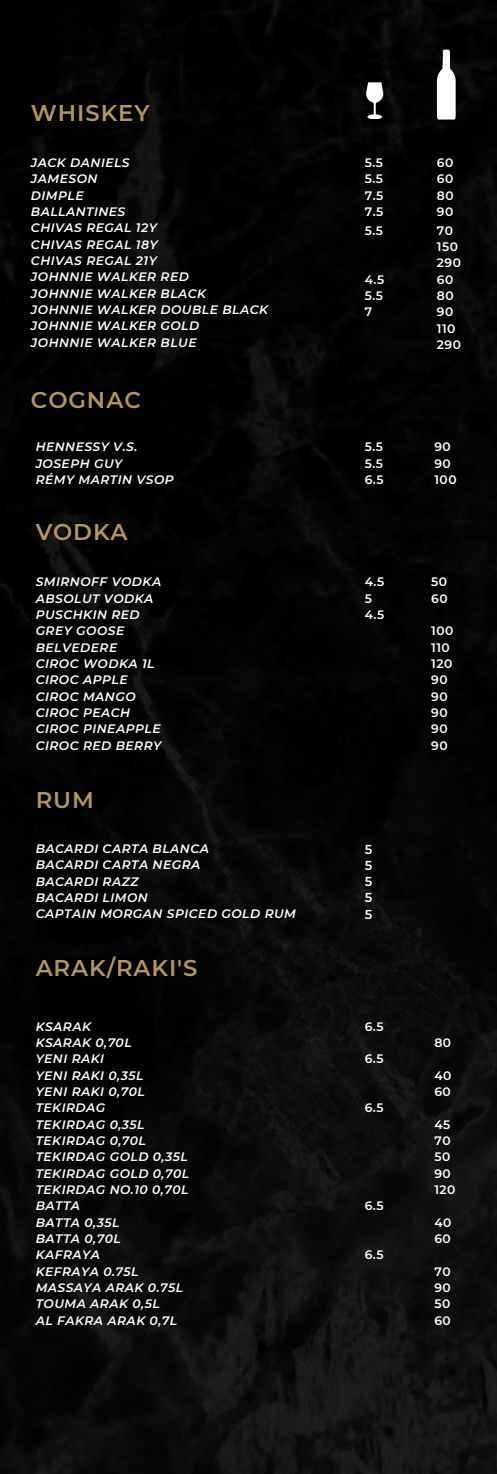
<style>
.page{position:relative;width:497px;height:1474px;background:#fff}
.page>*{position:absolute;margin:0;border:0;box-sizing:border-box;transform-origin:0 0}
.t1{font:600 22.75px "Montserrat";letter-spacing:.04em;color:#b5945d}
.t2{font:600 12.95px/16.1px "Montserrat";color:#fff;text-align:justify}
.t3{font:italic 600 12.25px/16.3px "Montserrat";letter-spacing:.04em;color:#fff}
.t4{font:600 12.25px/16.3px "Montserrat";letter-spacing:.04em;color:#fff}
</style>
<div class="page">
<img style="left:0;top:0;width:496px;height:1474px">
<svg style="left:436px;top:50px;width:19px;height:69px"></svg>
<svg style="left:364px;top:82px;width:20px;height:37px"></svg>
<h1 class="t1" style="left:31px;top:97px;width:120px">WHISKEY</h1>
<p class="t3" style="left:31px;top:154px;width:238px">JACK DANIELS<br>JAMESON<br>DIMPLE<br>BALLANTINES<br>CHIVAS REGAL 12Y<br>CHIVAS REGAL 18Y<br>CHIVAS REGAL 21Y<br>JOHNNIE WALKER RED<br>JOHNNIE WALKER BLACK<br>JOHNNIE WALKER DOUBLE BLACK<br>JOHNNIE WALKER GOLD<br>JOHNNIE WALKER BLUE</p>
<h1 class="t1" style="left:31px;top:384px;width:111px">COGNAC</h1>
<p class="t3" style="left:36px;top:438px;width:139px">HENNESSY V.S.<br>JOSEPH GUY<br>RÉMY MARTIN VSOP</p>
<h1 class="t1" style="left:36px;top:516px;width:93px">VODKA</h1>
<p class="t3" style="left:36px;top:573px;width:127px">SMIRNOFF VODKA<br>ABSOLUT VODKA<br>PUSCHKIN RED<br>GREY GOOSE<br>BELVEDERE<br>CIROC WODKA 1L<br>CIROC APPLE<br>CIROC MANGO<br>CIROC PEACH<br>CIROC PINEAPPLE<br>CIROC RED BERRY</p>
<h1 class="t1" style="left:36px;top:783px;width:60px">RUM</h1>
<p class="t3" style="left:36px;top:840px;width:261px">BACARDI CARTA BLANCA<br>BACARDI CARTA NEGRA<br>BACARDI RAZZ<br>BACARDI LIMON<br>CAPTAIN MORGAN SPICED GOLD RUM</p>
<h1 class="t1" style="left:36px;top:951px;width:163px">ARAK/RAKI'S</h1>
<p class="t3" style="left:36px;top:1018px;width:155px">KSARAK<br>KSARAK 0,70L<br>YENI RAKI<br>YENI RAKI 0,35L<br>YENI RAKI 0,70L<br>TEKIRDAG<br>TEKIRDAG 0,35L<br>TEKIRDAG 0,70L<br>TEKIRDAG GOLD 0,35L<br>TEKIRDAG GOLD 0,70L<br>TEKIRDAG NO.10 0,70L<br>BATTA<br>BATTA 0,35L<br>BATTA 0,70L<br>KAFRAYA<br>KEFRAYA 0.75L<br>MASSAYA ARAK 0.75L<br>TOUMA ARAK 0,5L<br>AL FAKRA ARAK 0,7L</p>
<p class="t4" style="left:364px;top:154px;width:20px;text-align:justify">5.5<br>5.5<br>7.5<br>7.5</p>
<p class="t4" style="left:436px;top:154px;width:18px;text-align:justify">60<br>60<br>80<br>90</p>
<p class="t4" style="left:364px;top:222px;width:20px">5.5</p>
<p class="t4" style="left:364px;top:271px;width:21px;text-align:justify">4.5<br>5.5<br>7</p>
<p class="t4" style="left:436px;top:222px;width:26px">70<br>150<br>290<br>60<br>80<br>90<br>110<br>290</p>
<p class="t4" style="left:364px;top:438px;width:20px;text-align:justify">5.5<br>5.5<br>6.5</p>
<p class="t4" style="left:434px;top:438px;width:24px">90<br>90<br>100</p>
<p class="t4" style="left:364px;top:573px;width:21px">4.5<br>5<br>4.5</p>
<p class="t4" style="left:430px;top:573px;width:18px">50<br>60</p>
<p class="t4" style="left:430px;top:622px;width:24px">100<br>110<br>120<br>90<br>90<br>90<br>90<br>90</p>
<p class="t2" style="left:364px;top:841px;width:9px">5<br>5<br>5<br>5<br>5</p>
<p class="t4" style="left:364px;top:1018px;width:20px">6.5</p>
<p class="t4" style="left:364px;top:1050px;width:20px">6.5</p>
<p class="t4" style="left:364px;top:1099px;width:20px">6.5</p>
<p class="t4" style="left:364px;top:1197px;width:20px">6.5</p>
<p class="t4" style="left:364px;top:1246px;width:20px">6.5</p>
<p class="t4" style="left:434px;top:1034px;width:18px">80</p>
<p class="t4" style="left:434px;top:1067px;width:19px">40<br>60</p>
<p class="t4" style="left:434px;top:1116px;width:23px">45<br>70<br>50<br>90<br>120</p>
<p class="t4" style="left:434px;top:1214px;width:19px">40<br>60</p>
<p class="t4" style="left:434px;top:1263px;width:18px;text-align:justify">70<br>90<br>50<br>60</p>
</div>
